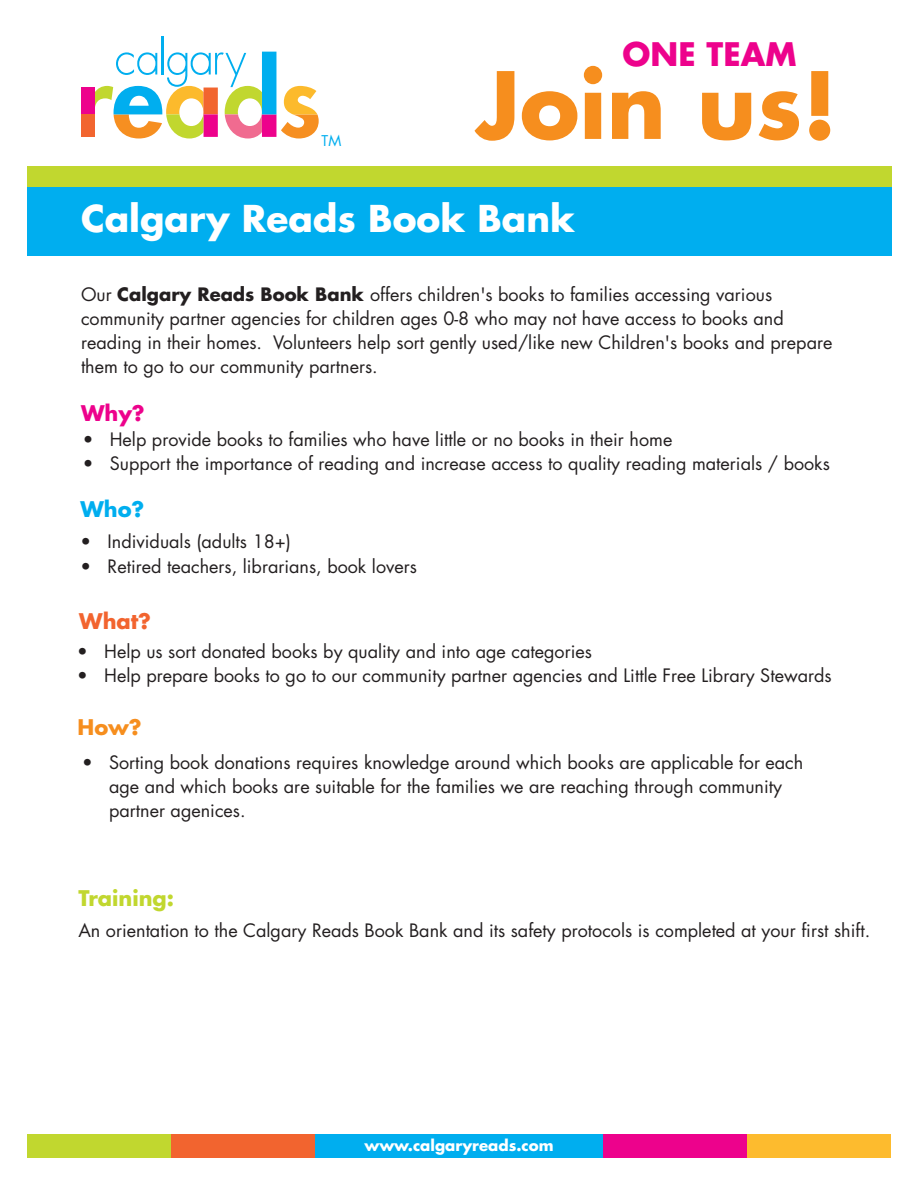
<style>
.page{position:relative;width:918px;height:1188px;background:#fff}
.page>*{position:absolute;margin:0;border:0;box-sizing:border-box;transform-origin:0 0}
.t1{font:700 90px "Futura Std";color:#f68e1e}
.t2{font:700 36px "Futura Std";color:#fff}
.t3{font:700 31.65px "Futura Std";color:#ed028c}
.t4{font:700 21px "Futura Std";color:#c1d72f}
.t5{font:700 21px "Futura Std";color:#f2642f}
.t6{font:700 21px "Futura Std";color:#ed028c}
.t7{font:700 21px "Futura Std";color:#00aeef}
.t8{font:700 21px "Futura Std";color:#f68e1e}
.t9{font:18px/24px "Futura Std";color:#231f20}
.t10{font:700 15px "Futura Std";color:#fff}
.t11{font:14.4px "Futura Std";color:#00aeef}
.s1{font-weight:700}
</style>
<div class="page">
<div style="left:27px;top:176px;width:864px;height:80px;background:#00aeef"></div>
<hr style="left:162px;top:36px;width:2px;height:38px;background:#00aeef">
<div style="left:81px;top:114px;width:13px;height:23px;background:#f2652f"></div>
<div style="left:81px;top:88px;width:13px;height:26px;background:#ed028c"></div>
<svg style="left:94px;top:52px;width:225px;height:87px"></svg>
<div style="left:747px;top:1134px;width:144px;height:24px;background:#fdbb2e"></div>
<div style="left:603px;top:1134px;width:144px;height:24px;background:#ed028c"></div>
<div style="left:315px;top:1134px;width:288px;height:24px;background:#00aeef"></div>
<div style="left:171px;top:1134px;width:144px;height:24px;background:#f2642f"></div>
<div style="left:27px;top:1134px;width:144px;height:24px;background:#c1d72f"></div>
<div style="left:27px;top:166px;width:864px;height:21px;background:#c1d72f"></div>
<p class="t11" style="left:322px;top:134px;width:21px">TM</p>
<h3 class="t3" style="left:623px;top:39px;width:175px">ONE TEAM</h3>
<h1 class="t1" style="left:476px;top:64px;width:363px">Join us!</h1>
<h2 class="t2" style="left:81px;top:202px;width:495px">Calgary Reads Book Bank</h2>
<p class="t9" style="left:81px;top:284px;width:753px">Our <span class="s1">Calgary Reads Book Bank</span> offers children's books to families accessing various community partner agencies for children ages 0-8 who may not have access to books and reading in their homes. Volunteers help sort gently used/like new Children's books and prepare them to go to our community partners.</p>
<p class="t6" style="left:81px;top:404px;width:65px">Why?</p>
<p class="t9" style="left:83px;top:429px;width:591px">• Help provide books to families who have little or no books in their home</p>
<p class="t9" style="left:83px;top:453px;width:749px">• Support the importance of reading and increase access to quality reading materials / books</p>
<p class="t7" style="left:80px;top:499px;width:65px">Who?</p>
<p class="t9" style="left:81px;top:530px;width:212px">• Individuals (adults 18+)</p>
<p class="t9" style="left:81px;top:555px;width:338px">• Retired teachers, librarians, book lovers</p>
<p class="t5" style="left:79px;top:612px;width:73px">What?</p>
<p class="t9" style="left:77px;top:641px;width:516px">• Help us sort donated books by quality and into age categories</p>
<p class="t9" style="left:77px;top:665px;width:756px">• Help prepare books to go to our community partner agencies and Little Free Library Stewards</p>
<p class="t8" style="left:77px;top:717px;width:66px">How?</p>
<p class="t9" style="left:109px;top:751px;width:696px;text-indent:-27px">• Sorting book donations requires knowledge around which books are applicable for each age and which books are suitable for the families we are reaching through community partner agenices.</p>
<p class="t4" style="left:78px;top:888px;width:97px">Training:</p>
<p class="t9" style="left:78px;top:920px;width:793px">An orientation to the Calgary Reads Book Bank and its safety protocols is completed at your first shift.</p>
<p class="t10" style="left:364px;top:1138px;width:191px">www.calgaryreads.com</p>
</div>
